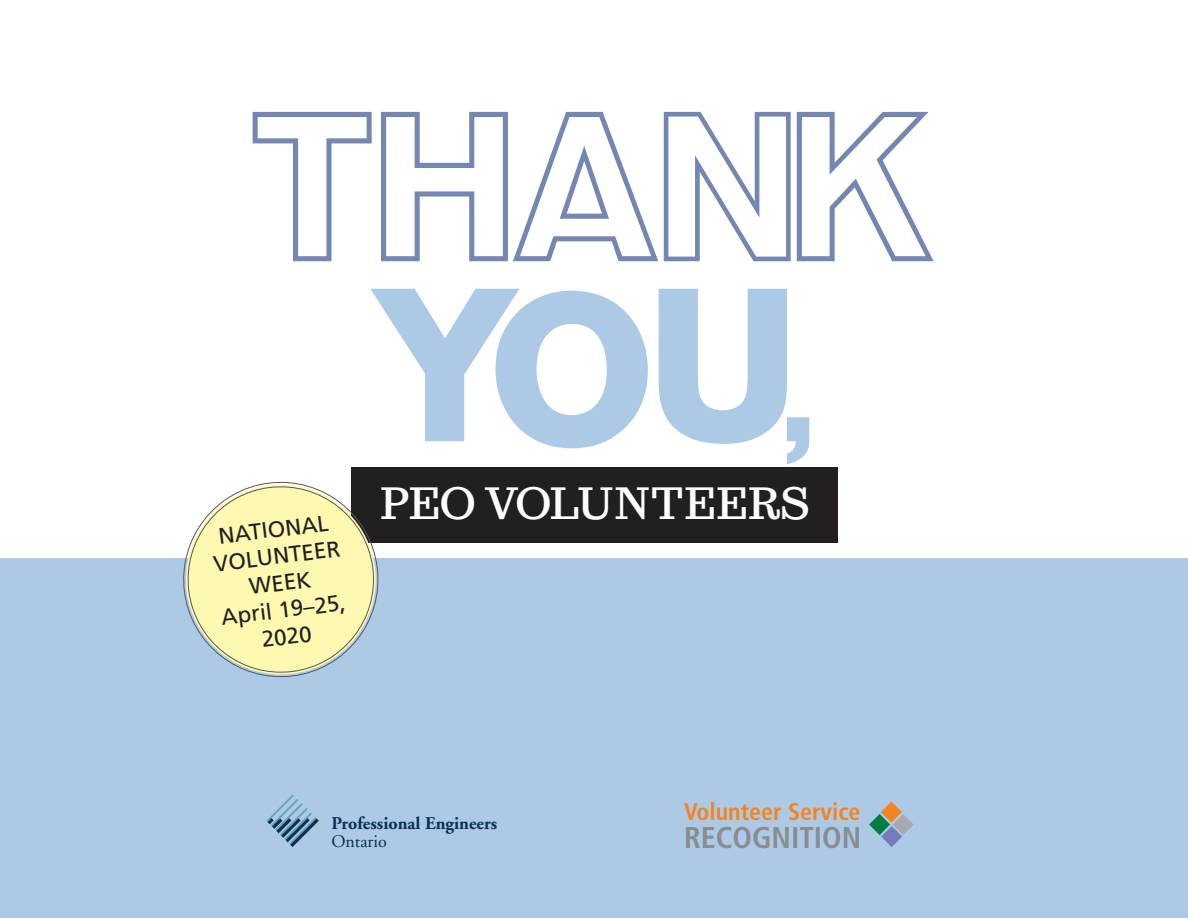
<style>
.page{position:relative;width:1188px;height:918px;background:#fff}
.page>*{position:absolute;margin:0;border:0;box-sizing:border-box;transform-origin:0 0}
.t1{font:700 216px "AG Old Face";color:#accae6}
.t2{font:211.5px "AG Old Face Bold Outline";letter-spacing:-.04em;color:#7487b3}
.t3{font:500 45px "Sutro";color:#fff}
.t4{font:700 condensed 30.15px "Frutiger";color:#8a8c8f}
.t5{font:700 condensed 24px "Frutiger";color:#f58420}
.t6{font:22.5px/27px "Frutiger";color:#231f20;text-align:center}
.t7{font:700 17.85px "Adobe Garamond";color:#093153}
.t8{font:17.85px "Adobe Garamond";color:#093153}
.s1{font-size:141px}
</style>
<div class="page">
<div style="left:0;top:558px;width:1188px;height:360px;background:#accae6"></div>
<div style="left:351px;top:467px;width:486px;height:76px;background:#231f20"></div>
<svg style="left:183px;top:481px;width:196px;height:197px"></svg>
<svg style="left:266px;top:794px;width:53px;height:53px"></svg>
<svg style="left:869px;top:802px;width:45px;height:45px"></svg>
<h2 class="t2" style="left:253px;top:60px;width:682px">THANK</h2>
<h1 class="t1" style="left:371px;top:235px;width:445px">YOU<span class="s1">,</span></h1>
<h3 class="t3" style="left:380px;top:479px;width:431px">PEO VOLUNTEERS</h3>
<p class="t6" style="left:209px;top:524px;width:129px;rotate:-7deg">NATIONAL<br>VOLUNTEER<br>WEEK<br>April 19–25,<br>2020</p>
<p class="t7" style="left:331px;top:814px;width:167px">Professional Engineers</p>
<p class="t8" style="left:331px;top:832px;width:57px">Ontario</p>
<p class="t5" style="left:684px;top:797px;width:178px">Volunteer Service</p>
<h3 class="t4" style="left:684px;top:819px;width:179px">RECOGNITION</h3>
</div>
